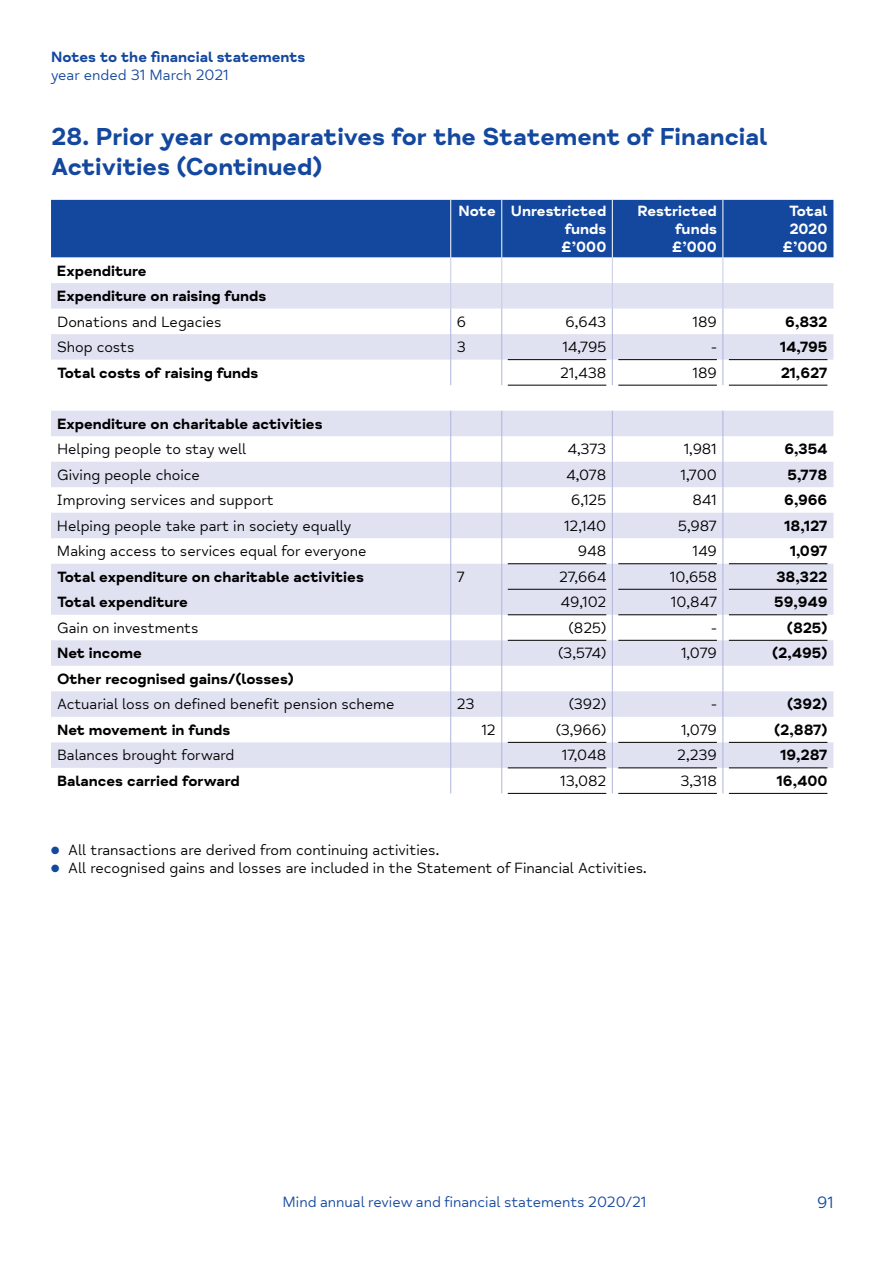
<style>
.page{position:relative;width:893px;height:1263px;background:#fff}
.page>*{position:absolute;margin:0;border:0;box-sizing:border-box;transform-origin:0 0}
.t1{font:700 24.75px/29.7px "Mind Meridian";color:#14489f}
.t2{font:16.5px "Mind Meridian";color:#14489f}
.t3{font:15px "Mind Meridian";color:#000}
.t4{font:700 15px/25.5px "Mind Meridian";color:#000}
.t5{font:15px "Mind Meridian";color:#14489f}
.t6{font:700 15px/18px "Mind Meridian";color:#fff;text-align:justify}
.t7{font:700 15px "Mind Meridian";color:#14489f}
.s1{color:#14489f}
</style>
<div class="page">
<div style="left:51px;top:200px;width:782px;height:58px;background:#14489f"></div>
<svg style="left:51px;top:283px;width:782px;height:485px;fill:#e0e2f2"></svg>
<hr style="left:450px;top:200px;width:1px;height:58px;background:#fff">
<hr style="left:501px;top:200px;width:1px;height:58px;background:#fff">
<hr style="left:612px;top:200px;width:1px;height:58px;background:#fff">
<hr style="left:723px;top:200px;width:1px;height:58px;background:#fff">
<svg style="left:450px;top:258px;width:1px;height:127px"></svg>
<svg style="left:501px;top:258px;width:1px;height:127px"></svg>
<svg style="left:612px;top:258px;width:1px;height:127px"></svg>
<svg style="left:723px;top:258px;width:1px;height:127px"></svg>
<svg style="left:450px;top:411px;width:1px;height:382px"></svg>
<svg style="left:501px;top:411px;width:1px;height:382px"></svg>
<svg style="left:612px;top:411px;width:1px;height:382px"></svg>
<svg style="left:723px;top:411px;width:1px;height:382px"></svg>
<hr style="left:508px;top:359px;width:98px;height:1px;background:#000">
<hr style="left:618px;top:359px;width:99px;height:1px;background:#000">
<hr style="left:729px;top:359px;width:98px;height:1px;background:#000">
<hr style="left:508px;top:385px;width:98px;height:1px;background:#000">
<hr style="left:618px;top:385px;width:99px;height:1px;background:#000">
<hr style="left:729px;top:385px;width:98px;height:1px;background:#000">
<hr style="left:508px;top:563px;width:98px;height:1px;background:#000">
<hr style="left:618px;top:563px;width:99px;height:1px;background:#000">
<hr style="left:729px;top:563px;width:98px;height:1px;background:#000">
<hr style="left:508px;top:589px;width:98px;height:1px;background:#000">
<hr style="left:618px;top:589px;width:99px;height:1px;background:#000">
<hr style="left:729px;top:589px;width:98px;height:1px;background:#000">
<hr style="left:508px;top:614px;width:98px;height:1px;background:#000">
<hr style="left:618px;top:614px;width:99px;height:1px;background:#000">
<hr style="left:729px;top:614px;width:98px;height:1px;background:#000">
<hr style="left:508px;top:640px;width:98px;height:1px;background:#000">
<hr style="left:618px;top:640px;width:99px;height:1px;background:#000">
<hr style="left:729px;top:640px;width:98px;height:1px;background:#000">
<hr style="left:508px;top:742px;width:98px;height:1px;background:#000">
<hr style="left:618px;top:742px;width:99px;height:1px;background:#000">
<hr style="left:729px;top:742px;width:98px;height:1px;background:#000">
<hr style="left:508px;top:768px;width:98px;height:1px;background:#000">
<hr style="left:618px;top:768px;width:99px;height:1px;background:#000">
<hr style="left:729px;top:768px;width:98px;height:1px;background:#000">
<hr style="left:508px;top:793px;width:98px;height:1px;background:#000">
<hr style="left:618px;top:793px;width:99px;height:1px;background:#000">
<hr style="left:729px;top:793px;width:98px;height:1px;background:#000">
<p class="t7" style="left:51px;top:48px;width:256px">Notes to the financial statements</p>
<p class="t5" style="left:51px;top:66px;width:179px">year ended 31 March 2021</p>
<h1 class="t1" style="left:51px;top:122px;width:718px">28. Prior year comparatives for the Statement of Financial<br>Activities (Continued)</h1>
<p class="t6" style="left:561px;top:202px;width:47px;text-indent:-103px">Note Unrestricted funds £’000</p>
<p class="t6" style="left:672px;top:202px;width:47px;text-indent:-34px">Restricted funds £’000</p>
<p class="t6" style="left:782px;top:202px;width:47px;text-align:center">Total<br>2020 £’000</p>
<p class="t4" style="left:57px;top:258px;width:211px">Expenditure<br>Expenditure on raising funds</p>
<p class="t3" style="left:57px;top:313px;width:166px">Donations and Legacies</p>
<p class="t3" style="left:457px;top:313px;width:11px">6</p>
<p class="t3" style="left:565px;top:313px;width:42px">6,643</p>
<p class="t3" style="left:692px;top:313px;width:26px">189</p>
<p class="t4" style="left:785px;top:309px;width:44px">6,832</p>
<p class="t3" style="left:57px;top:339px;width:79px">Shop costs</p>
<p class="t3" style="left:457px;top:339px;width:11px">3</p>
<p class="t3" style="left:562px;top:339px;width:45px">14,795</p>
<p class="t3" style="left:711px;top:339px;width:7px">-</p>
<p class="t4" style="left:780px;top:335px;width:49px">14,795</p>
<p class="t4" style="left:57px;top:360px;width:203px">Total costs of raising funds</p>
<p class="t3" style="left:560px;top:364px;width:48px">21,438</p>
<p class="t3" style="left:692px;top:364px;width:26px">189</p>
<p class="t4" style="left:781px;top:360px;width:48px">21,627</p>
<p class="t4" style="left:57px;top:411px;width:267px">Expenditure on charitable activities</p>
<p class="t3" style="left:57px;top:441px;width:191px">Helping people to stay well</p>
<p class="t3" style="left:567px;top:441px;width:40px">4,373</p>
<p class="t3" style="left:684px;top:441px;width:35px">1,981</p>
<p class="t4" style="left:784px;top:437px;width:45px">6,354</p>
<p class="t3" style="left:57px;top:466px;width:144px">Giving people choice</p>
<p class="t3" style="left:566px;top:466px;width:42px">4,078</p>
<p class="t3" style="left:680px;top:466px;width:38px">1,700</p>
<p class="t4" style="left:788px;top:462px;width:41px">5,778</p>
<p class="t3" style="left:57px;top:492px;width:218px">Improving services and support</p>
<p class="t3" style="left:571px;top:492px;width:37px">6,125</p>
<p class="t3" style="left:692px;top:492px;width:26px">841</p>
<p class="t4" style="left:784px;top:488px;width:45px">6,966</p>
<p class="t3" style="left:57px;top:517px;width:296px">Helping people take part in society equally</p>
<p class="t3" style="left:564px;top:517px;width:44px">12,140</p>
<p class="t3" style="left:678px;top:517px;width:40px">5,987</p>
<p class="t4" style="left:784px;top:513px;width:45px">18,127</p>
<p class="t3" style="left:57px;top:543px;width:311px">Making access to services equal for everyone</p>
<p class="t3" style="left:578px;top:543px;width:30px">948</p>
<p class="t3" style="left:692px;top:543px;width:26px">149</p>
<p class="t4" style="left:790px;top:539px;width:39px">1,097</p>
<p class="t4" style="left:57px;top:564px;width:308px">Total expenditure on charitable activities</p>
<p class="t3" style="left:457px;top:568px;width:9px">7</p>
<p class="t3" style="left:559px;top:568px;width:49px">27,664</p>
<p class="t3" style="left:670px;top:568px;width:48px">10,658</p>
<p class="t4" style="left:776px;top:564px;width:53px">38,322</p>
<p class="t4" style="left:57px;top:590px;width:132px">Total expenditure</p>
<p class="t3" style="left:561px;top:594px;width:47px">49,102</p>
<p class="t3" style="left:671px;top:594px;width:47px">10,847</p>
<p class="t4" style="left:774px;top:590px;width:55px">59,949</p>
<p class="t3" style="left:57px;top:619px;width:143px">Gain on investments</p>
<p class="t3" style="left:569px;top:619px;width:39px">(825)</p>
<p class="t3" style="left:711px;top:619px;width:7px">-</p>
<p class="t4" style="left:787px;top:615px;width:42px">(825)</p>
<p class="t4" style="left:57px;top:641px;width:86px">Net income</p>
<p class="t3" style="left:558px;top:645px;width:50px">(3,574)</p>
<p class="t3" style="left:681px;top:645px;width:37px">1,079</p>
<p class="t4" style="left:772px;top:641px;width:57px">(2,495)</p>
<p class="t4" style="left:57px;top:666px;width:238px">Other recognised gains/(losses)</p>
<p class="t3" style="left:57px;top:696px;width:339px">Actuarial loss on defined benefit pension scheme</p>
<p class="t3" style="left:457px;top:696px;width:19px">23</p>
<p class="t3" style="left:569px;top:696px;width:39px">(392)</p>
<p class="t3" style="left:711px;top:696px;width:7px">-</p>
<p class="t4" style="left:787px;top:692px;width:42px">(392)</p>
<p class="t4" style="left:57px;top:717px;width:175px">Net movement in funds</p>
<p class="t3" style="left:481px;top:721px;width:16px">12</p>
<p class="t3" style="left:556px;top:721px;width:52px">(3,966)</p>
<p class="t3" style="left:681px;top:721px;width:37px">1,079</p>
<p class="t4" style="left:774px;top:717px;width:55px">(2,887)</p>
<p class="t3" style="left:57px;top:747px;width:179px">Balances brought forward</p>
<p class="t3" style="left:562px;top:747px;width:46px">17,048</p>
<p class="t3" style="left:677px;top:747px;width:41px">2,239</p>
<p class="t4" style="left:780px;top:743px;width:49px">19,287</p>
<p class="t4" style="left:57px;top:768px;width:184px">Balances carried forward</p>
<p class="t3" style="left:560px;top:772px;width:48px">13,082</p>
<p class="t3" style="left:680px;top:772px;width:38px">3,318</p>
<p class="t4" style="left:777px;top:768px;width:52px">16,400</p>
<p class="t3" style="left:51px;top:842px;width:390px"><span class="s1">●</span> All transactions are derived from continuing activities.</p>
<p class="t3" style="left:51px;top:860px;width:597px"><span class="s1">●</span> All recognised gains and losses are included in the Statement of Financial Activities.</p>
<p class="t5" style="left:283px;top:1193px;width:365px">Mind annual review and financial statements 2020/21</p>
<p class="t2" style="left:817px;top:1193px;width:18px">91</p>
</div>
